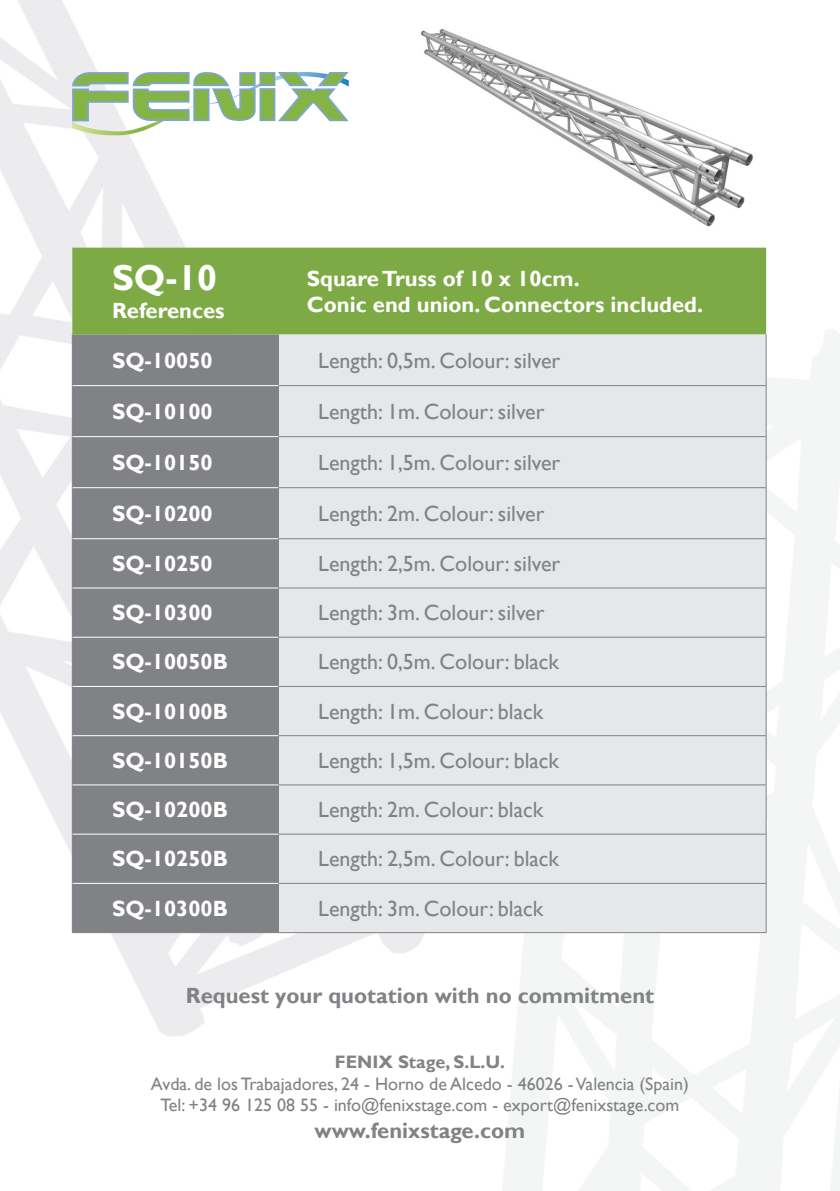
<style>
.page{position:relative;width:840px;height:1191px;background:#fff}
.page>*{position:absolute;margin:0;border:0;box-sizing:border-box;transform-origin:0 0}
.t1{font:700 36px "Gill Sans";color:#fff}
.t2{font:22px "Gill Sans";color:#818285}
.t3{font:700 22px "Gill Sans";color:#fff}
.t4{font:700 22px "Gill Sans";color:#818285}
.t5{font:18px/21.6px "Gill Sans";color:#818285;text-align:center}
.s1{font-weight:700}
</style>
<div class="page">
<img style="left:0;top:0;width:839px;height:1191px">
<div style="left:72px;top:248px;width:693px;height:86px;background:#7eaa46"></div>
<div style="left:73px;top:334px;width:205px;height:598px;background:#818285"></div>
<div style="left:279px;top:334px;width:486px;height:598px;background:#e6e7e9"></div>
<hr style="left:72px;top:334px;width:1px;height:51px;background:#818285">
<hr style="left:278px;top:334px;width:1px;height:51px;background:#818285">
<hr style="left:765px;top:334px;width:1px;height:51px;background:#818285">
<hr style="left:72px;top:385px;width:1px;height:51px;background:#818285">
<hr style="left:278px;top:385px;width:488px;height:1px;background:#818285">
<hr style="left:278px;top:386px;width:1px;height:50px;background:#818285">
<hr style="left:765px;top:386px;width:1px;height:50px;background:#818285">
<hr style="left:72px;top:436px;width:1px;height:52px;background:#818285">
<hr style="left:278px;top:436px;width:488px;height:1px;background:#818285">
<hr style="left:278px;top:437px;width:1px;height:50px;background:#818285">
<hr style="left:765px;top:437px;width:1px;height:50px;background:#818285">
<hr style="left:72px;top:488px;width:1px;height:51px;background:#818285">
<hr style="left:278px;top:487px;width:488px;height:1px;background:#818285">
<hr style="left:278px;top:488px;width:1px;height:50px;background:#818285">
<hr style="left:765px;top:488px;width:1px;height:50px;background:#818285">
<hr style="left:72px;top:539px;width:1px;height:49px;background:#818285">
<hr style="left:278px;top:538px;width:488px;height:1px;background:#818285">
<hr style="left:278px;top:539px;width:1px;height:49px;background:#818285">
<hr style="left:765px;top:539px;width:1px;height:49px;background:#818285">
<hr style="left:72px;top:588px;width:1px;height:49px;background:#818285">
<hr style="left:278px;top:587px;width:488px;height:1px;background:#818285">
<hr style="left:278px;top:588px;width:1px;height:49px;background:#818285">
<hr style="left:765px;top:588px;width:1px;height:49px;background:#818285">
<hr style="left:72px;top:637px;width:1px;height:49px;background:#818285">
<hr style="left:278px;top:637px;width:488px;height:1px;background:#818285">
<hr style="left:278px;top:637px;width:1px;height:49px;background:#818285">
<hr style="left:765px;top:637px;width:1px;height:49px;background:#818285">
<hr style="left:72px;top:686px;width:1px;height:49px;background:#818285">
<hr style="left:278px;top:686px;width:488px;height:1px;background:#818285">
<hr style="left:278px;top:686px;width:1px;height:49px;background:#818285">
<hr style="left:765px;top:686px;width:1px;height:49px;background:#818285">
<hr style="left:72px;top:735px;width:1px;height:50px;background:#818285">
<hr style="left:278px;top:735px;width:488px;height:1px;background:#818285">
<hr style="left:278px;top:736px;width:1px;height:48px;background:#818285">
<hr style="left:765px;top:736px;width:1px;height:48px;background:#818285">
<hr style="left:72px;top:785px;width:1px;height:49px;background:#818285">
<hr style="left:278px;top:784px;width:488px;height:1px;background:#818285">
<hr style="left:278px;top:785px;width:1px;height:49px;background:#818285">
<hr style="left:765px;top:785px;width:1px;height:49px;background:#818285">
<hr style="left:72px;top:834px;width:1px;height:49px;background:#818285">
<hr style="left:278px;top:833px;width:488px;height:1px;background:#818285">
<hr style="left:278px;top:834px;width:1px;height:49px;background:#818285">
<hr style="left:765px;top:834px;width:1px;height:49px;background:#818285">
<hr style="left:72px;top:883px;width:1px;height:49px;background:#818285">
<hr style="left:278px;top:883px;width:488px;height:1px;background:#818285">
<hr style="left:278px;top:883px;width:1px;height:49px;background:#818285">
<hr style="left:765px;top:883px;width:1px;height:49px;background:#818285">
<hr style="left:72px;top:932px;width:206px;height:1px;background:#818285">
<hr style="left:278px;top:932px;width:488px;height:1px;background:#818285">
<hr style="left:72px;top:385px;width:206px;height:1px;background:#fff">
<hr style="left:72px;top:436px;width:206px;height:1px;background:#fff">
<hr style="left:72px;top:487px;width:206px;height:1px;background:#fff">
<hr style="left:72px;top:538px;width:206px;height:1px;background:#fff">
<hr style="left:72px;top:587px;width:206px;height:1px;background:#fff">
<hr style="left:72px;top:637px;width:206px;height:1px;background:#fff">
<hr style="left:72px;top:686px;width:206px;height:1px;background:#fff">
<hr style="left:72px;top:735px;width:206px;height:1px;background:#fff">
<hr style="left:72px;top:784px;width:206px;height:1px;background:#fff">
<hr style="left:72px;top:833px;width:206px;height:1px;background:#fff">
<hr style="left:72px;top:883px;width:206px;height:1px;background:#fff">
<svg style="left:71px;top:70px;width:279px;height:65px"></svg>
<img style="left:408px;top:13px;width:369px;height:223px">
<p class="t1" style="left:112px;top:256px;width:106px">SQ-10</p>
<p class="t3" style="left:112px;top:297px;width:114px">References</p>
<p class="t3" style="left:307px;top:265px;width:274px">Square Truss of 10 x 10cm.</p>
<p class="t3" style="left:307px;top:291px;width:397px">Conic end union. Connectors included.</p>
<p class="t3" style="left:112px;top:347px;width:102px">SQ-10050</p>
<p class="t2" style="left:318px;top:347px;width:243px">Length: 0,5m. Colour: silver</p>
<p class="t3" style="left:112px;top:398px;width:102px">SQ-10100</p>
<p class="t2" style="left:318px;top:398px;width:228px">Length: 1m. Colour: silver</p>
<p class="t3" style="left:112px;top:449px;width:102px">SQ-10150</p>
<p class="t2" style="left:318px;top:449px;width:243px">Length: 1,5m. Colour: silver</p>
<p class="t3" style="left:112px;top:500px;width:102px">SQ-10200</p>
<p class="t2" style="left:318px;top:500px;width:228px">Length: 2m. Colour: silver</p>
<p class="t3" style="left:112px;top:550px;width:102px">SQ-10250</p>
<p class="t2" style="left:318px;top:551px;width:243px">Length: 2,5m. Colour: silver</p>
<p class="t3" style="left:112px;top:599px;width:102px">SQ-10300</p>
<p class="t2" style="left:318px;top:600px;width:228px">Length: 3m. Colour: silver</p>
<p class="t3" style="left:112px;top:648px;width:117px">SQ-10050B</p>
<p class="t2" style="left:318px;top:649px;width:242px">Length: 0,5m. Colour: black</p>
<p class="t3" style="left:112px;top:698px;width:117px">SQ-10100B</p>
<p class="t2" style="left:318px;top:698px;width:226px">Length: 1m. Colour: black</p>
<p class="t3" style="left:112px;top:747px;width:117px">SQ-10150B</p>
<p class="t2" style="left:318px;top:747px;width:242px">Length: 1,5m. Colour: black</p>
<p class="t3" style="left:112px;top:796px;width:117px">SQ-10200B</p>
<p class="t2" style="left:318px;top:797px;width:226px">Length: 2m. Colour: black</p>
<p class="t3" style="left:112px;top:845px;width:117px">SQ-10250B</p>
<p class="t2" style="left:318px;top:846px;width:242px">Length: 2,5m. Colour: black</p>
<p class="t3" style="left:112px;top:895px;width:117px">SQ-10300B</p>
<p class="t2" style="left:318px;top:895px;width:226px">Length: 3m. Colour: black</p>
<p class="t4" style="left:186px;top:982px;width:469px">Request your quotation with no commitment</p>
<p class="t5" style="left:151px;top:1051px;width:539px"><span class="s1">FENIX Stage, S.L.U.<br></span>Avda. de los Trabajadores, 24 - Horno de Alcedo - 46026 - Valencia (Spain)<br>Tel: +34 96 125 08 55 - info@fenixstage.com - export@fenixstage.com</p>
<p class="t4" style="left:314px;top:1116px;width:212px">www.fenixstage.com</p>
</div>
